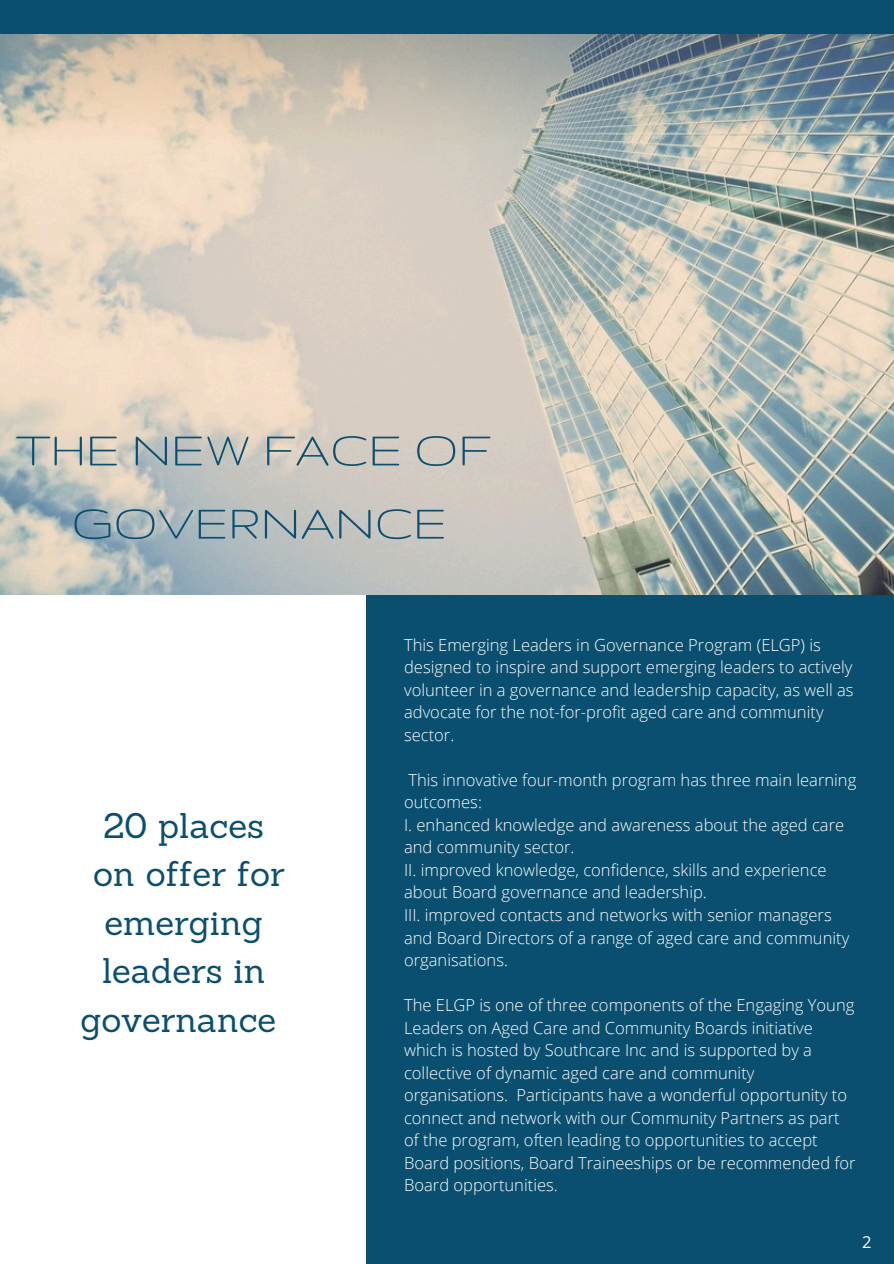
<style>
.page{position:relative;width:894px;height:1264px;background:#fff}
.page>*{position:absolute;margin:0;border:0;box-sizing:border-box;transform-origin:0 0}
.t1{font:52.95px/73.2px "Gruppo";color:#0a4f6f;text-align:center}
.t2{font:34.8px/48.4px "Sanchez";color:#0a4f6f;text-align:center}
.t3{font:300 16.5px/22.5px "Open Sans";color:#fff}
.t4{font:16.5px "Open Sans";color:#fff}
</style>
<div class="page">
<div style="left:366px;top:592px;width:527px;height:671px;background:#0a4f6f"></div>
<img style="left:0;top:34px;width:893px;height:561px">
<div style="left:0;top:0;width:893px;height:34px;background:#0a4f6f"></div>
<p class="t1" style="left:16px;top:412px;width:476px">THE NEW FACE OF<br>GOVERNANCE</p>
<p class="t2" style="left:80px;top:801px;width:206px">20 places on offer for emerging leaders in governance</p>
<p class="t3" style="left:404px;top:633px;width:451px">This Emerging Leaders in Governance Program (ELGP) is designed to inspire and support emerging leaders to actively volunteer in a governance and leadership capacity, as well as advocate for the not-for-profit aged care and community sector.</p>
<p class="t3" style="left:404px;top:768px;width:453px">This innovative four-month program has three main learning outcomes:</p>
<h1 class="t3" style="left:404px;top:813px;width:441px">I. enhanced knowledge and awareness about the aged care and community sector.</h1>
<p class="t3" style="left:404px;top:858px;width:424px">II. improved knowledge, confidence, skills and experience about Board governance and leadership.</p>
<p class="t3" style="left:404px;top:903px;width:446px">III. improved contacts and networks with senior managers and Board Directors of a range of aged care and community organisations.</p>
<p class="t3" style="left:404px;top:993px;width:453px">The ELGP is one of three components of the Engaging Young Leaders on Aged Care and Community Boards initiative which is hosted by Southcare Inc and is supported by a collective of dynamic aged care and community organisations. Participants have a wonderful opportunity to connect and network with our Community Partners as part of the program, often leading to opportunities to accept Board positions, Board Traineeships or be recommended for Board opportunities.</p>
<p class="t4" style="left:862px;top:1230px;width:11px">2</p>
</div>
